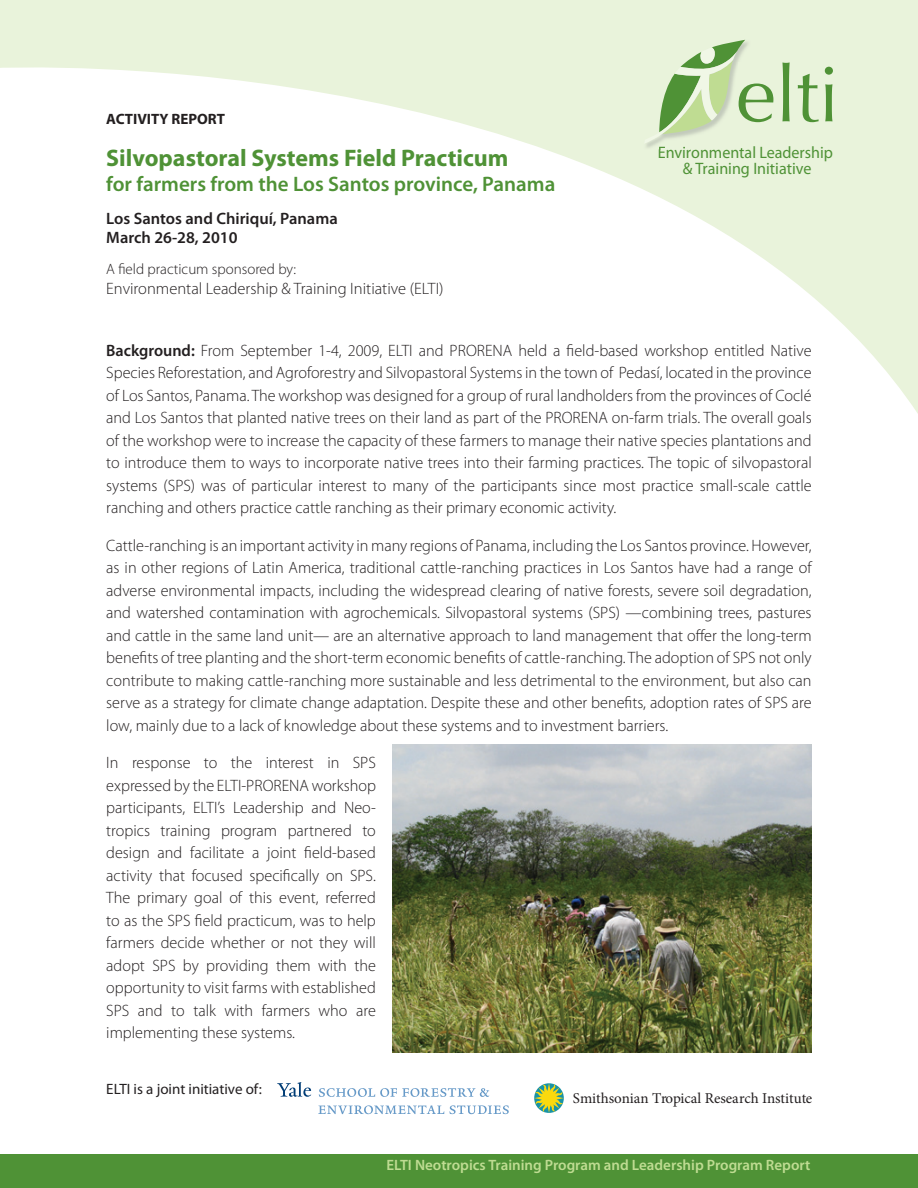
<style>
.page{position:relative;width:918px;height:1188px;background:#fff}
.page>*{position:absolute;margin:0;border:0;box-sizing:border-box;transform-origin:0 0}
.t1{font:78.15px "Optima";color:#4f9236}
.t2{font:700 24px "Myriad Pro";color:#4f9236}
.t3{font:600 21px "Myriad Pro";color:#4f9236}
.t4{font:300 16.5px/22.5px "Myriad Pro";color:#231f20;text-align:justify}
.t5{font:16.5px/16.4px "Myriad Pro";color:#4f9236;text-align:center}
.t6{font:600 16.5px/19.8px "Myriad Pro";color:#231f20}
.t7{font:600 15px "Myriad Pro";color:#bfdc92}
.t8{font:15px "Minion Pro";color:#231f20}
.t9{font:300 15px "Myriad Pro";color:#231f20}
.t10{font:15px "Myriad Pro";color:#231f20}
.t11{font:700 15px "Myriad Pro";color:#231f20}
.s1{font-weight:600}
</style>
<div class="page">
<svg style="left:0;top:0;width:918px;height:414px"></svg>
<img style="left:643px;top:39px;width:108px;height:110px">
<img style="left:745px;top:146px;width:6px;height:3px">
<img style="left:745px;top:62px;width:6px;height:60px">
<svg style="left:644px;top:40px;width:101px;height:109px;background:#c5dbb2"></svg>
<div style="left:0;top:1154px;width:918px;height:34px;background:#4f9236"></div>
<svg style="left:319px;top:1088px;width:170px;height:9px"></svg>
<svg style="left:318px;top:1105px;width:191px;height:9px"></svg>
<svg style="left:277px;top:1082px;width:34px;height:15px"></svg>
<svg style="left:534px;top:1083px;width:30px;height:30px"></svg>
<img style="left:393px;top:744px;width:419px;height:308px">
<p class="t11" style="left:106px;top:109px;width:120px">ACTIVITY REPORT</p>
<h2 class="t2" style="left:106px;top:142px;width:404px">Silvopastoral Systems Field Practicum</h2>
<p class="t3" style="left:106px;top:171px;width:451px">for farmers from the Los Santos province, Panama</p>
<p class="t6" style="left:106px;top:208px;width:233px">Los Santos and Chiriquí, Panama<br>March 26-28, 2010</p>
<p class="t9" style="left:106px;top:261px;width:191px">A field practicum sponsored by:</p>
<p class="t4" style="left:106px;top:277px;width:339px">Environmental Leadership &amp; Training Initiative (ELTI)</p>
<h1 class="t1" style="left:736px;top:49px;width:106px">elti</h1>
<p class="t5" style="left:658px;top:144px;width:177px">Environmental Leadership &amp; Training Initiative</p>
<p class="t4" style="left:106px;top:339px;width:707px"><span class="s1">Background:</span> From September 1-4, 2009, ELTI and PRORENA held a field-based workshop entitled Native Species Reforestation, and Agroforestry and Silvopastoral Systems in the town of Pedasí, located in the province of Los Santos, Panama. The workshop was designed for a group of rural landholders from the provinces of Coclé and Los Santos that planted native trees on their land as part of the PRORENA on-farm trials. The overall goals of the workshop were to increase the capacity of these farmers to manage their native species plantations and to introduce them to ways to incorporate native trees into their farming practices. The topic of silvopastoral systems (SPS) was of particular interest to many of the participants since most practice small-scale cattle ranching and others practice cattle ranching as their primary economic activity.</p>
<p class="t4" style="left:106px;top:534px;width:707px">Cattle-ranching is an important activity in many regions of Panama, including the Los Santos province. However, as in other regions of Latin America, traditional cattle-ranching practices in Los Santos have had a range of adverse environmental impacts, including the widespread clearing of native forests, severe soil degradation, and watershed contamination with agrochemicals. Silvopastoral systems (SPS) —combining trees, pastures and cattle in the same land unit— are an alternative approach to land management that offer the long-term benefits of tree planting and the short-term economic benefits of cattle-ranching. The adoption of SPS not only contribute to making cattle-ranching more sustainable and less detrimental to the environment, but also can serve as a strategy for climate change adaptation. Despite these and other benefits, adoption rates of SPS are low, mainly due to a lack of knowledge about these systems and to investment barriers.</p>
<p class="t4" style="left:106px;top:752px;width:271px">In response to the interest in SPS expressed by the ELTI-PRORENA workshop participants, ELTI’s Leadership and Neo&shy;tropics training program partnered to design and facilitate a joint field-based activity that focused specifically on SPS.<br>The primary goal of this event, referred to as the SPS field practicum, was to help farmers decide whether or not they will adopt SPS by providing them with the opportunity to visit farms with established SPS and to talk with farmers who are implementing these systems.</p>
<p class="t10" style="left:106px;top:1080px;width:157px">ELTI is a joint initiative of:</p>
<p class="t8" style="left:573px;top:1088px;width:241px">Smithsonian Tropical Research Institute</p>
<p class="t7" style="left:386px;top:1155px;width:426px">ELTI Neotropics Training Program and Leadership Program Report</p>
</div>
